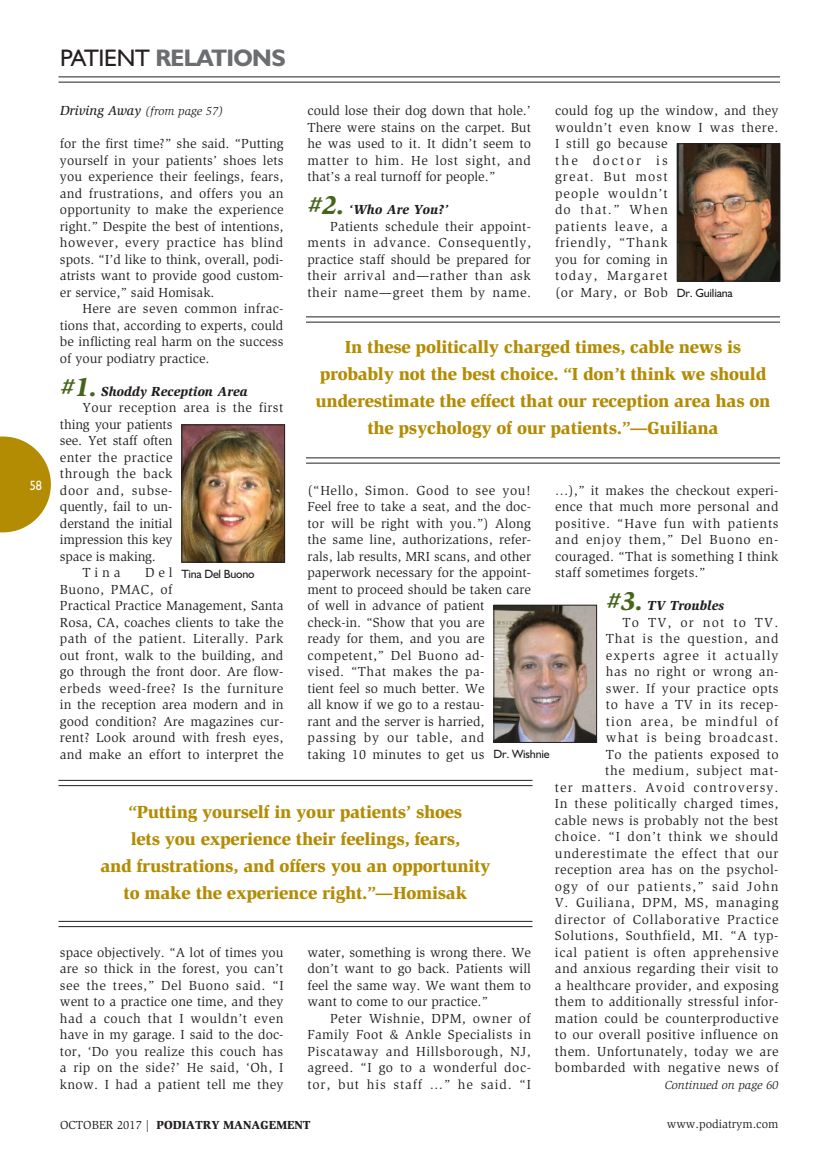
<style>
.page{position:relative;width:837px;height:1161px;background:#fff}
.page>*{position:absolute;margin:0;border:0;box-sizing:border-box;transform-origin:0 0}
.t1{font:700 24px "Humanist 521 BT";letter-spacing:-.025em;color:#6c6d70}
.t2{font:900 18px/27px "Slimbach";letter-spacing:-.015em;color:#b38c04;text-align:center}
.t3{font:13.5px/16.5px "Slimbach";letter-spacing:.025em;color:#231f20;text-align:justify}
.t4{font:13.5px/16.5px "Slimbach";color:#231f20}
.t5{font:13.5px/16.5px "Slimbach";letter-spacing:.06em;color:#231f20}
.t6{font:13.5px "Slimbach";letter-spacing:.05em;color:#231f20}
.t7{font:13.5px "Slimbach";letter-spacing:-.01em;color:#231f20}
.t8{font:13.5px "Slimbach";letter-spacing:.055em;color:#231f20}
.t9{font:13.5px "Slimbach";letter-spacing:.045em;color:#231f20}
.t10{font:italic 900 13.5px "Slimbach";color:#231f20}
.t11{font:13.5px "Slimbach";letter-spacing:.08em;color:#231f20}
.t12{font:13.5px "Slimbach";letter-spacing:.075em;color:#231f20}
.t13{font:13.5px "Slimbach";letter-spacing:.07em;color:#231f20}
.t14{font:13.5px "Slimbach";letter-spacing:.085em;color:#231f20}
.t15{font:13.5px "Humanist 521 BT";color:#fff;scale:.9 1}
.t16{font:italic 12px "Slimbach";color:#231f20}
.t17{font:12px "Humanist 521 BT";letter-spacing:-.015em;color:#231f20}
.t18{font:900 12px "Slimbach";color:#231f20}
.t19{font:12px "Slimbach";color:#231f20}
.s1{font-weight:400;color:#231f20}
.s2{font-size:27px;color:#46651b}
.s3{font-weight:500;font-size:13.5px}
.s4{font-weight:400}
</style>
<div class="page">
<svg style="left:0;top:436px;width:51px;height:96px"></svg>
<hr style="left:58px;top:76px;width:722px;height:1px;background:#231f20">
<hr style="left:58px;top:82px;width:722px;height:1px;background:#231f20">
<hr style="left:306px;top:316px;width:474px;height:1px;background:#231f20">
<hr style="left:306px;top:322px;width:474px;height:1px;background:#231f20">
<hr style="left:306px;top:458px;width:474px;height:1px;background:#231f20">
<hr style="left:306px;top:463px;width:474px;height:1px;background:#231f20">
<img style="left:496px;top:607px;width:99px;height:134px">
<div style="left:494px;top:605px;width:103px;height:138px;border:1px solid #231f20"></div>
<img style="left:679px;top:145px;width:99px;height:134px">
<div style="left:677px;top:143px;width:103px;height:138px;border:1px solid #231f20"></div>
<img style="left:184px;top:426px;width:99px;height:134px">
<div style="left:182px;top:424px;width:103px;height:138px;border:1px solid #231f20"></div>
<hr style="left:58px;top:780px;width:474px;height:1px;background:#231f20">
<hr style="left:58px;top:785px;width:474px;height:1px;background:#231f20">
<hr style="left:58px;top:921px;width:474px;height:1px;background:#231f20">
<hr style="left:58px;top:926px;width:474px;height:1px;background:#231f20">
<p class="t15" style="left:30px;top:477px;width:15px">58</p>
<h1 class="t1" style="left:60px;top:43px;width:227px"><span class="s1">Patient</span> RELATIONS</h1>
<p class="t5" style="left:555px;top:102px;width:225px">could fog up the window, and they wouldn’t even know I was there.<br>I still go because<br>the doctor is<br>great. But most<br>people wouldn’t<br>do that.” When<br>patients leave, a<br>friendly, “Thank<br>you for coming in<br>today, Margaret<br>(or Mary, or Bob</p>
<p class="t3" style="left:307px;top:102px;width:225px">could lose their dog down that hole.’ There were stains on the carpet. But he was used to it. It didn’t seem to matter to him. He lost sight, and that’s a real turnoff for people.”</p>
<p class="t10" style="left:308px;top:202px;width:142px"><span class="s2">#2.</span> ‘Who Are You?’</p>
<p class="t3" style="left:330px;top:218px;width:202px">Patients schedule their appoint-</p>
<p class="t6" style="left:307px;top:235px;width:225px">ments in advance. Consequently,</p>
<p class="t4" style="left:307px;top:251px;width:225px">practice staff should be prepared for</p>
<p class="t3" style="left:307px;top:267px;width:225px">their arrival and—rather than ask</p>
<p class="t9" style="left:307px;top:284px;width:225px">their name—greet them by name.</p>
<p class="t16" style="left:60px;top:104px;width:165px"><span class="s3">Driving Away</span> (from page 57)</p>
<p class="t3" style="left:60px;top:135px;width:225px">for the first time?” she said. “Putting yourself in your patients’ shoes lets you experience their feelings, fears, and frustrations, and offers you an opportunity to make the experience right.” Despite the best of intentions, however, every practice has blind spots. “I’d like to think, overall, podi&shy;atrists want to provide good custom&shy;er service,” said Homisak.</p>
<p class="t3" style="left:60px;top:300px;width:225px;text-indent:23px">Here are seven common infrac&shy;tions that, according to experts, could be inflicting real harm on the success of your podiatry practice.</p>
<p class="t10" style="left:60px;top:383px;width:189px"><span class="s2">#1.</span> Shoddy Reception Area</p>
<p class="t3" style="left:83px;top:399px;width:202px">Your reception area is the first</p>
<p class="t7" style="left:60px;top:416px;width:114px">thing your patients</p>
<p class="t7" style="left:60px;top:433px;width:114px">see. Yet staff often</p>
<p class="t3" style="left:60px;top:449px;width:114px">enter the practice</p>
<p class="t3" style="left:60px;top:465px;width:114px">through the back</p>
<p class="t9" style="left:60px;top:482px;width:114px">door and, subse-</p>
<p class="t7" style="left:60px;top:499px;width:114px">quently, fail to un-</p>
<p class="t7" style="left:60px;top:515px;width:114px">derstand the initial</p>
<p class="t7" style="left:60px;top:532px;width:114px">impression this key</p>
<p class="t7" style="left:60px;top:548px;width:97px">space is making.</p>
<p class="t3" style="left:83px;top:564px;width:40px">Tina</p>
<p class="t17" style="left:677px;top:285px;width:57px">Dr. Guiliana</p>
<h2 class="t2" style="left:315px;top:333px;width:457px">In these politically charged times, cable news is probably not the best choice. “I don’t think we should underestimate the effect that our reception area has on the psychology of our patients.”—Guiliana</h2>
<p class="t3" style="left:555px;top:482px;width:225px">…),” it makes the checkout experi&shy;ence that much more personal and positive. “Have fun with patients and enjoy them,” Del Buono en&shy;couraged. “That is something I think staff sometimes forgets.”</p>
<p class="t10" style="left:606px;top:598px;width:120px"><span class="s2">#3.</span> TV Troubles</p>
<p class="t14" style="left:622px;top:614px;width:157px">To TV, or not to TV.</p>
<p class="t8" style="left:606px;top:631px;width:174px">That is the question, and</p>
<p class="t11" style="left:606px;top:647px;width:174px">experts agree it actually</p>
<p class="t3" style="left:606px;top:663px;width:174px">has no right or wrong an-</p>
<p class="t3" style="left:606px;top:680px;width:174px">swer. If your practice opts</p>
<p class="t3" style="left:606px;top:696px;width:174px">to have a TV in its recep-</p>
<p class="t12" style="left:606px;top:713px;width:174px">tion area, be mindful of</p>
<p class="t13" style="left:606px;top:730px;width:174px">what is being broadcast.</p>
<p class="t3" style="left:606px;top:746px;width:174px">To the patients exposed to</p>
<p class="t6" style="left:605px;top:763px;width:175px">the medium, subject mat-</p>
<p class="t11" style="left:555px;top:779px;width:225px">ter matters. Avoid controversy.</p>
<p class="t3" style="left:555px;top:795px;width:225px">In these politically charged times,</p>
<p class="t3" style="left:555px;top:812px;width:225px">cable news is probably not the best</p>
<p class="t8" style="left:555px;top:829px;width:225px">choice. “I don’t think we should</p>
<p class="t6" style="left:555px;top:845px;width:225px">underestimate the effect that our</p>
<p class="t3" style="left:555px;top:861px;width:225px">reception area has on the psychol-</p>
<p class="t12" style="left:555px;top:878px;width:225px">ogy of our patients,” said John</p>
<p class="t6" style="left:555px;top:895px;width:225px">V. Guiliana, DPM, MS, managing</p>
<p class="t8" style="left:555px;top:911px;width:225px">director of Collaborative Practice</p>
<p class="t3" style="left:555px;top:927px;width:225px">Solutions, Southfield, MI. “A typ-</p>
<p class="t9" style="left:555px;top:944px;width:225px">ical patient is often apprehensive</p>
<p class="t3" style="left:555px;top:960px;width:225px">and anxious regarding their visit to</p>
<p class="t3" style="left:555px;top:977px;width:225px">a healthcare provider, and exposing</p>
<p class="t3" style="left:555px;top:993px;width:225px">them to additionally stressful infor-</p>
<p class="t3" style="left:555px;top:1010px;width:225px">mation could be counterproductive</p>
<p class="t3" style="left:555px;top:1026px;width:225px">to our overall positive influence on</p>
<p class="t3" style="left:555px;top:1043px;width:225px">them. Unfortunately, today we are</p>
<p class="t3" style="left:555px;top:1059px;width:225px">bombarded with negative news of</p>
<p class="t4" style="left:307px;top:482px;width:225px">(“Hello, Simon. Good to see you!<br>Feel free to take a seat, and the doc&shy;tor will be right with you.”) Along the same line, authorizations, refer&shy;rals, lab results, MRI scans, and other paperwork necessary for the appoint&shy;ment to proceed should be taken care of well in advance of patient check-in. “Show that you are<br>ready for them, and you are competent,” Del Buono ad-<br>vised. “That makes the pa-<br>tient feel so much better. We<br>all know if we go to a restau-<br>rant and the server is harried, passing by our table, and<br>taking 10 minutes to get us</p>
<p class="t3" style="left:60px;top:564px;width:225px;text-align:left;text-indent:85px">Del<br>Buono, PMAC, of<br>Practical Practice Management, Santa<br>Rosa, CA, coaches clients to take the path of the patient. Literally. Park out front, walk to the building, and go through the front door. Are flow&shy;erbeds weed-free? Is the furniture in the reception area modern and in good condition? Are magazines cur&shy;rent? Look around with fresh eyes, and make an effort to interpret the</p>
<p class="t17" style="left:182px;top:566px;width:75px">Tina Del Buono</p>
<p class="t17" style="left:494px;top:747px;width:58px">Dr. Wishnie</p>
<h2 class="t2" style="left:100px;top:798px;width:392px">“Putting yourself in your patients’ shoes<br>lets you experience their feelings, fears,<br>and frustrations, and offers you an opportunity to make the experience right.”—Homisak</h2>
<p class="t3" style="left:60px;top:944px;width:225px">space objectively. “A lot of times you are so thick in the forest, you can’t see the trees,” Del Buono said. “I went to a practice one time, and they had a couch that I wouldn’t even have in my garage. I said to the doc&shy;tor, ‘Do you realize this couch has a rip on the side?’ He said, ‘Oh, I know. I had a patient tell me they</p>
<p class="t3" style="left:307px;top:944px;width:225px">water, something is wrong there. We don’t want to go back. Patients will feel the same way. We want them to want to come to our practice.”</p>
<p class="t3" style="left:307px;top:1010px;width:225px;text-indent:23px">Peter Wishnie, DPM, owner of Family Foot &amp; Ankle Specialists in Piscataway and Hillsborough, NJ, agreed. “I go to a wonderful doc&shy;tor, but his staff …” he said. “I</p>
<p class="t16" style="left:665px;top:1078px;width:115px">Continued on page 60</p>
<p class="t18" style="left:60px;top:1117px;width:252px"><span class="s4">OCTOBER 2017 |</span> PODIATRY MANAGEMENT</p>
<p class="t19" style="left:667px;top:1117px;width:113px">www.podiatrym.com</p>
</div>
